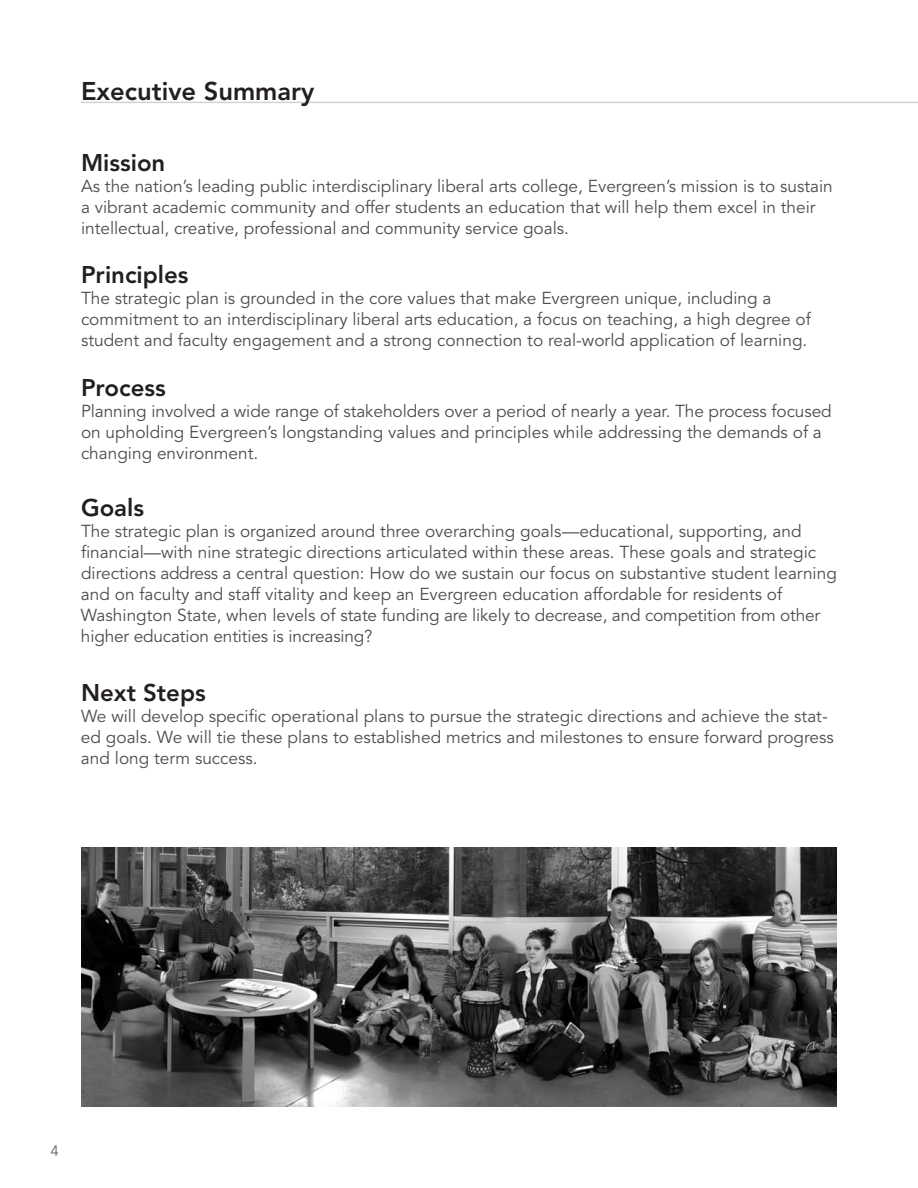
<style>
.page{position:relative;width:918px;height:1188px;background:#fff}
.page>*{position:absolute;margin:0;border:0;box-sizing:border-box;transform-origin:0 0}
.t1{font:800 25.5px "Avenir";color:#231f20}
.t2{font:800 24px "Avenir";color:#231f20}
.t3{font:17.25px/21px "Avenir";color:#4d4d4f}
</style>
<div class="page">
<hr style="left:81px;top:102px;width:837px;height:1px;background:#d1d3d4">
<img style="left:81px;top:847px;width:756px;height:260px">
<h1 class="t1" style="left:81px;top:76px;width:235px">Executive Summary</h1>
<h2 class="t2" style="left:81px;top:148px;width:86px">Mission</h2>
<p class="t3" style="left:81px;top:176px;width:753px">As the nation’s leading public interdisciplinary liberal arts college, Evergreen’s mission is to sustain a vibrant academic community and offer students an education that will help them excel in their intellectual, creative, professional and community service goals.</p>
<h2 class="t2" style="left:81px;top:261px;width:109px">Principles</h2>
<p class="t3" style="left:81px;top:288px;width:731px">The strategic plan is grounded in the core values that make Evergreen unique, including a commitment to an interdisciplinary liberal arts education, a focus on teaching, a high degree of student and faculty engagement and a strong connection to real-world application of learning.</p>
<h2 class="t2" style="left:81px;top:374px;width:86px">Process</h2>
<p class="t3" style="left:81px;top:401px;width:752px">Planning involved a wide range of stakeholders over a period of nearly a year. The process focused on upholding Evergreen’s longstanding values and principles while addressing the demands of a changing environment.</p>
<h2 class="t2" style="left:81px;top:494px;width:65px">Goals</h2>
<p class="t3" style="left:81px;top:521px;width:757px">The strategic plan is organized around three overarching goals—educational, supporting, and financial—with nine strategic directions articulated within these areas. These goals and strategic directions address a central question: How do we sustain our focus on substantive student learning and on faculty and staff vitality and keep an Evergreen education affordable for residents of Washington State, when levels of state funding are likely to decrease, and competition from other higher education entities is increasing?</p>
<h2 class="t2" style="left:81px;top:678px;width:126px">Next Steps</h2>
<p class="t3" style="left:81px;top:706px;width:754px">We will develop specific operational plans to pursue the strategic directions and achieve the stat&shy;ed goals. We will tie these plans to established metrics and milestones to ensure forward progress and long term success.</p>
</div>
